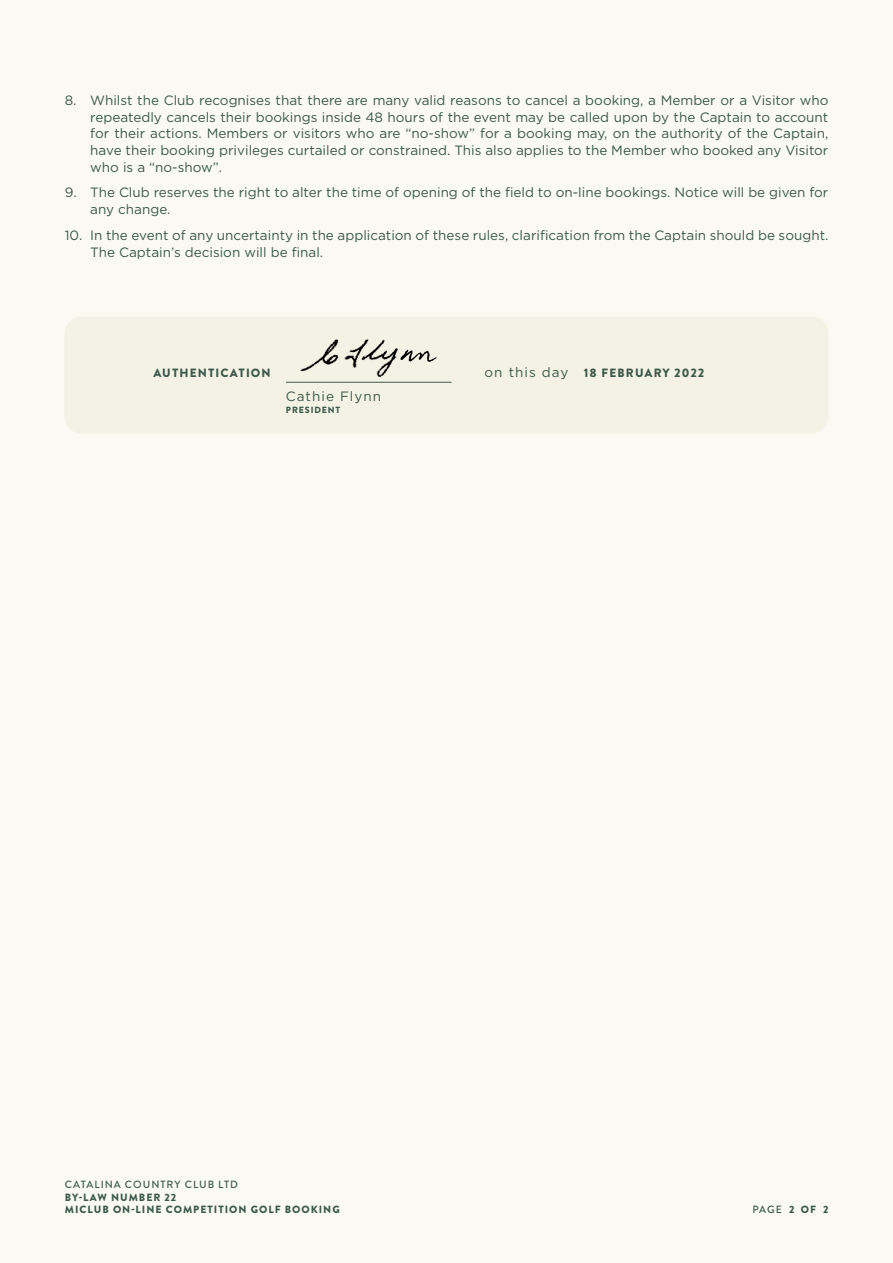
<style>
.page{position:relative;width:893px;height:1263px;background:#fbfaf2}
.page>*{position:absolute;margin:0;border:0;box-sizing:border-box;transform-origin:0 0}
.t1{font:13.5px/16.8px "Gotham";color:#3c594b}
.t2{font:13.5px "Gotham";letter-spacing:.075em;color:#3c594b}
.t3{font:900 12px "Brandon Text";letter-spacing:.095em;color:#3c594b}
.t4{font:900 10.5px/12.6px "Brandon Grotesque";letter-spacing:.095em;color:#3c594b}
.t5{font:500 10.5px "Brandon Grotesque";letter-spacing:.095em;color:#3c594b}
.t6{font:900 9px "Brandon Text";letter-spacing:.095em;color:#3c594b}
.s1{font-weight:900}
</style>
<div class="page">
<div style="left:65px;top:317px;width:763px;height:116px;background:#f4f2e4;border-radius:16px"></div>
<img style="left:301px;top:339px;width:136px;height:38px">
<hr style="left:286px;top:382px;width:166px;height:1px;background:#3c594b">
<p class="t1" style="left:90px;top:91px;width:740px;text-align:justify;text-indent:-26px">8. Whilst the Club recognises that there are many valid reasons to cancel a booking, a Member or a Visitor who repeatedly cancels their bookings inside 48 hours of the event may be called upon by the Captain to account for their actions. Members or visitors who are “no-show” for a booking may, on the authority of the Captain, have their booking privileges curtailed or constrained. This also applies to the Member who booked any Visitor who is a “no-show”.</p>
<p class="t1" style="left:90px;top:184px;width:740px;text-indent:-26px">9. The Club reserves the right to alter the time of opening of the field to on-line bookings. Notice will be given for any change.</p>
<p class="t1" style="left:90px;top:226px;width:740px;text-indent:-26px">10. In the event of any uncertainty in the application of these rules, clarification from the Captain should be sought.<br>The Captain’s decision will be final.</p>
<p class="t3" style="left:153px;top:364px;width:119px">AUTHENTICATION</p>
<p class="t2" style="left:286px;top:388px;width:97px">Cathie Flynn</p>
<p class="t6" style="left:286px;top:404px;width:56px">PRESIDENT</p>
<p class="t2" style="left:485px;top:363px;width:85px">on this day</p>
<p class="t3" style="left:584px;top:364px;width:122px">18 FEBRUARY 2022</p>
<p class="t5" style="left:65px;top:1177px;width:175px">CATALINA COUNTRY CLUB LTD</p>
<p class="t4" style="left:65px;top:1191px;width:276px">BY-LAW NUMBER 22<br>MICLUB ON-LINE COMPETITION GOLF BOOKING</p>
<p class="t5" style="left:752px;top:1202px;width:44px">PAGE <span class="s1">2</span></p>
<p class="t4" style="left:801px;top:1203px;width:29px">OF 2</p>
</div>
